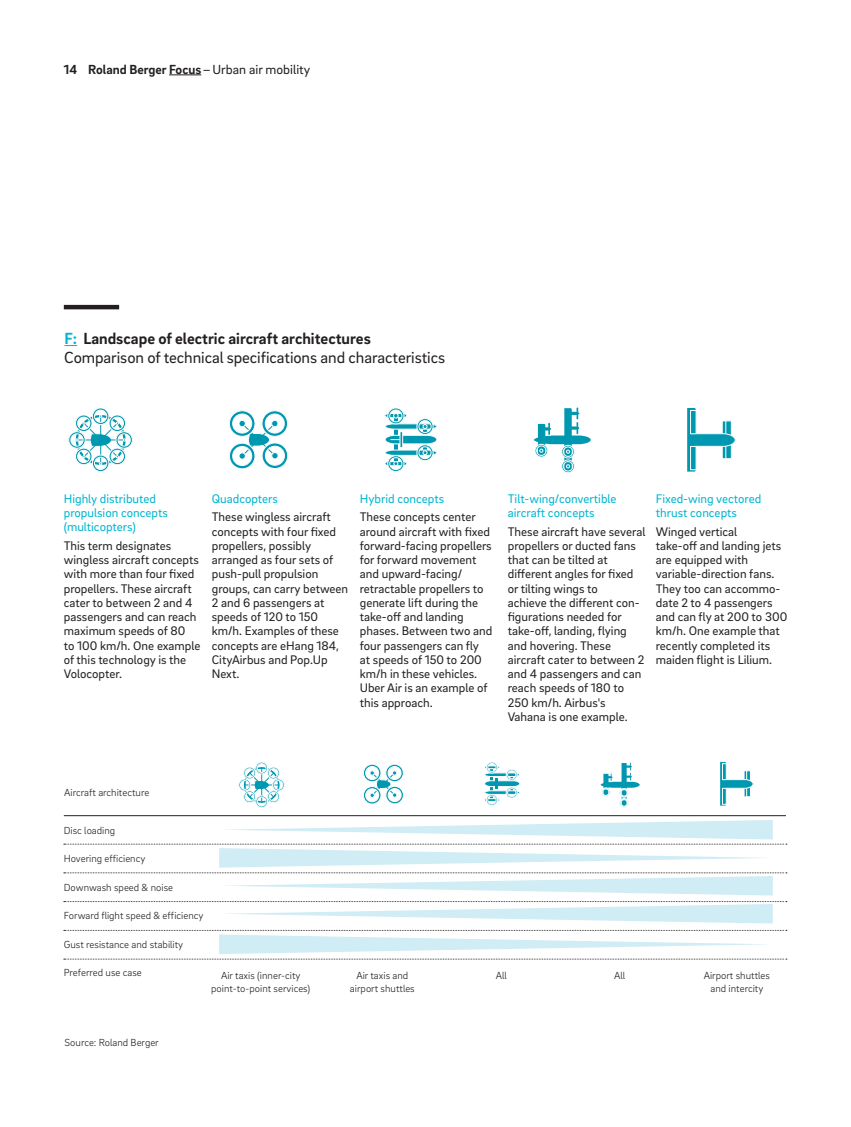
<style>
.page{position:relative;width:851px;height:1127px;background:#fff}
.page>*{position:absolute;margin:0;border:0;box-sizing:border-box;transform-origin:0 0}
.RB_FOC_Graphic_Headl{font:16.5px/19.5px "Brix Sans";letter-spacing:-.005em;color:#231f20}
.t1{font:700 13.5px "Brix Sans";color:#231f20}
.t2{font:12.75px/14.2px "Brix Sans";color:#231f20}
.t3{font:12.75px/14.2px "Brix Sans";color:#00b5d1}
.RB_FOC_Graphic_Sourc{font:300 10.5px/12.8px "Brix Sans";color:#231f20;text-align:center}
.s1{font-weight:400}
.s2{font-weight:700;color:#00b5d1}
.s3{font-weight:700}
</style>
<div class="page">
<svg style="left:64px;top:345px;width:13px;height:1px"></svg>
<hr style="left:64px;top:305px;width:55px;height:4px;background:#231f20">
<svg style="left:68px;top:408px;width:65px;height:64px"></svg>
<svg style="left:238px;top:762px;width:47px;height:46px"></svg>
<svg style="left:229px;top:410px;width:59px;height:59px"></svg>
<svg style="left:363px;top:764px;width:41px;height:40px"></svg>
<svg style="left:384px;top:408px;width:53px;height:64px"></svg>
<svg style="left:399px;top:431px;width:4px;height:17px"></svg>
<svg style="left:533px;top:407px;width:57px;height:66px"></svg>
<svg style="left:600px;top:762px;width:39px;height:46px"></svg>
<svg style="left:687px;top:408px;width:49px;height:64px"></svg>
<svg style="left:720px;top:762px;width:33px;height:43px"></svg>
<hr style="left:64px;top:815px;width:721px;height:1px;background:#231f20">
<svg style="left:64px;top:901px;width:722px;height:22px"></svg>
<svg style="left:64px;top:820px;width:722px;height:75px"></svg>
<svg style="left:64px;top:930px;width:722px;height:30px"></svg>
<svg style="left:484px;top:762px;width:36px;height:44px"></svg>
<hr style="left:169px;top:75px;width:32px;height:1px;background:#231f20">
<p class="t1" style="left:64px;top:60px;width:248px">14 Roland Berger Focus<span class="s1">–Urban air mobility</span></p>
<p class="RB_FOC_Graphic_Headl" style="left:64px;top:328px;width:382px"><span class="s2">F:</span> <span class="s3">Landscape of electric aircraft architectures<br></span>Comparison of technical specifications and characteristics</p>
<p class="t3" style="left:64px;top:491px;width:105px">Highly distributed propulsion concepts (multicopters)</p>
<p class="t2" style="left:64px;top:538px;width:138px">This term designates wingless aircraft concepts with more than four fixed propellers. These aircraft cater to between 2 and 4 passengers and can reach maximum speeds of 80<br>to 100 km/h. One example of this technology is the<br>Volocopter.</p>
<p class="t3" style="left:212px;top:491px;width:68px">Quadcopters</p>
<p class="t2" style="left:212px;top:509px;width:138px">These wingless aircraft concepts with four fixed propellers, possibly arranged as four sets of push-pull propulsion groups, can carry between<br>2 and 6 passengers at speeds of 120 to 150 km/h. Examples of these concepts are eHang 184,<br>CityAirbus and Pop.Up<br>Next.</p>
<p class="t3" style="left:360px;top:491px;width:86px">Hybrid concepts</p>
<p class="t2" style="left:360px;top:509px;width:134px">These concepts center around aircraft with fixed forward-facing propellers for forward movement and upward-facing/ retractable propellers to generate lift during the take-off and landing phases. Between two and four passengers can fly at speeds of 150 to 200 km/h in these vehicles.<br>Uber Air is an example of this approach.</p>
<p class="t3" style="left:507px;top:491px;width:110px">Tilt-wing/convertible aircraft concepts</p>
<p class="t2" style="left:507px;top:524px;width:139px">These aircraft have several propellers or ducted fans that can be tilted at different angles for fixed or tilting wings to<br>achieve the different con&shy;figurations needed for take-off, landing, flying and hovering. These aircraft cater to between 2 and 4 passengers and can reach speeds of 180 to<br>250 km/h. Airbus's<br>Vahana is one example.</p>
<p class="t3" style="left:655px;top:491px;width:107px">Fixed-wing vectored thrust concepts</p>
<p class="t2" style="left:655px;top:524px;width:133px">Winged vertical<br>take-off and landing jets are equipped with variable-direction fans.<br>They too can accommo&shy;date 2 to 4 passengers and can fly at 200 to 300 km/h. One example that recently completed its maiden flight is Lilium.</p>
<p class="RB_FOC_Graphic_Sourc" style="left:64px;top:785px;width:87px">Aircraft architecture</p>
<p class="RB_FOC_Graphic_Sourc" style="left:64px;top:823px;width:53px">Disc loading</p>
<p class="RB_FOC_Graphic_Sourc" style="left:64px;top:852px;width:83px">Hovering efficiency</p>
<p class="RB_FOC_Graphic_Sourc" style="left:64px;top:880px;width:111px">Downwash speed &amp; noise</p>
<p class="RB_FOC_Graphic_Sourc" style="left:64px;top:909px;width:141px">Forward flight speed &amp; efficiency</p>
<p class="RB_FOC_Graphic_Sourc" style="left:64px;top:937px;width:121px">Gust resistance and stability</p>
<p class="RB_FOC_Graphic_Sourc" style="left:64px;top:966px;width:80px">Preferred use case</p>
<p class="RB_FOC_Graphic_Sourc" style="left:211px;top:968px;width:101px">Air taxis (inner-city point-to-point services)</p>
<p class="RB_FOC_Graphic_Sourc" style="left:356px;top:968px;width:53px">Air taxis and</p>
<p class="RB_FOC_Graphic_Sourc" style="left:350px;top:981px;width:66px">airport shuttles</p>
<p class="RB_FOC_Graphic_Sourc" style="left:65px;top:1036px;width:96px">Source: Roland Berger</p>
<p class="RB_FOC_Graphic_Sourc" style="left:495px;top:968px;width:13px">All</p>
<p class="RB_FOC_Graphic_Sourc" style="left:614px;top:968px;width:13px">All</p>
<p class="RB_FOC_Graphic_Sourc" style="left:703px;top:968px;width:68px">Airport shuttles</p>
<p class="RB_FOC_Graphic_Sourc" style="left:710px;top:981px;width:54px">and intercity</p>
</div>
